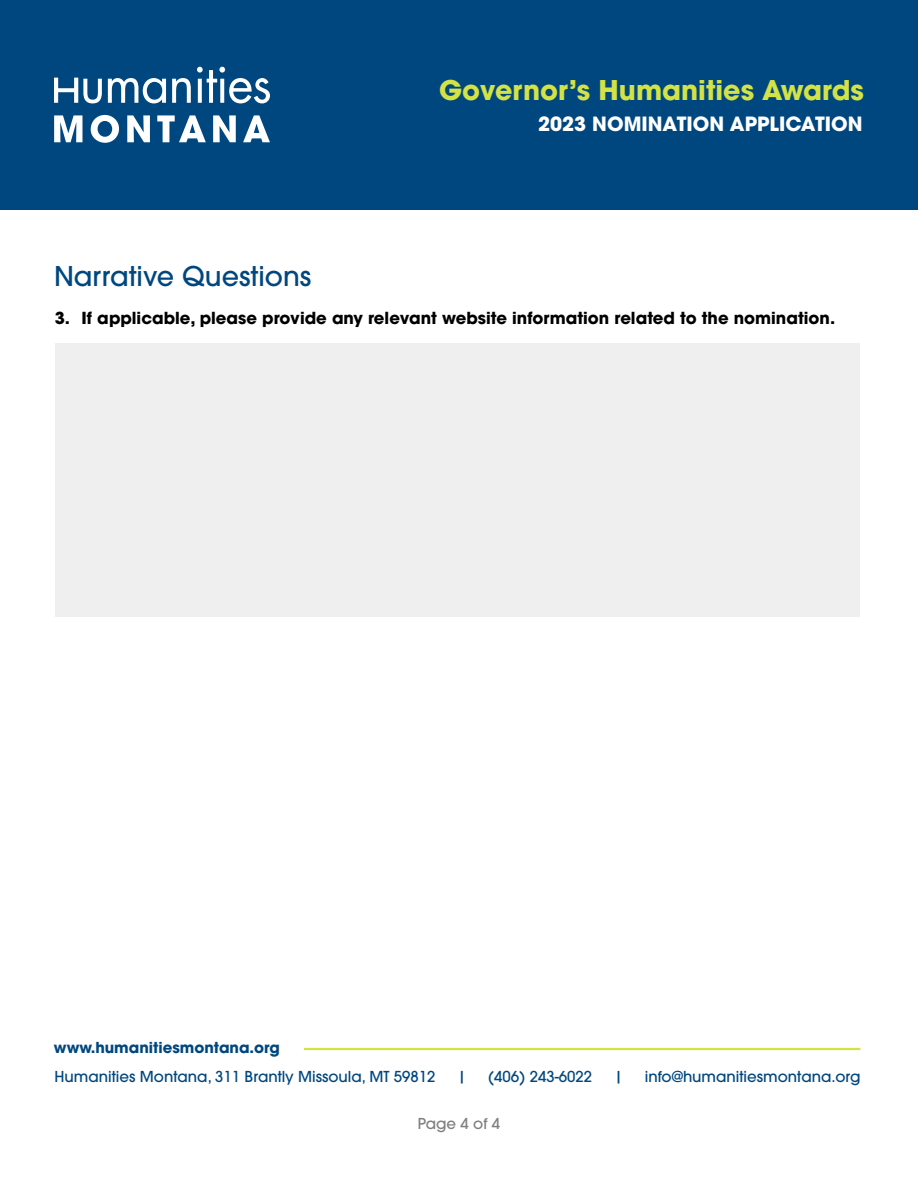
<style>
.page{position:relative;width:918px;height:1188px;background:#fff}
.page>*{position:absolute;margin:0;border:0;box-sizing:border-box;transform-origin:0 0}
.t1{font:700 27px "ITC Avant Garde Pro";color:#d3e244}
.t2{font:500 27px "ITC Avant Garde Pro";color:#00477f}
.t3{font:700 19.5px "ITC Avant Garde Pro";color:#fff}
.t4{font:700 16.5px "ITC Avant Garde Pro";color:#000}
.t5{font:500 15px "ITC Avant Garde Pro";color:#00477f}
.t6{font:700 15px "ITC Avant Garde Pro";color:#00477f}
.t7{font:500 15px "ITC Avant Garde Pro";letter-spacing:-.005em;color:#808080}
</style>
<div class="page">
<div style="left:0;top:0;width:918px;height:209px;background:#00477f"></div>
<svg style="left:54px;top:78px;width:48px;height:25px"></svg>
<svg style="left:108px;top:78px;width:58px;height:25px"></svg>
<svg style="left:172px;top:78px;width:19px;height:25px"></svg>
<svg style="left:197px;top:67px;width:73px;height:36px"></svg>
<svg style="left:54px;top:115px;width:28px;height:27px"></svg>
<svg style="left:91px;top:115px;width:28px;height:28px"></svg>
<svg style="left:127px;top:115px;width:23px;height:27px"></svg>
<svg style="left:157px;top:115px;width:49px;height:27px"></svg>
<svg style="left:213px;top:115px;width:23px;height:27px"></svg>
<svg style="left:243px;top:115px;width:27px;height:27px"></svg>
<hr style="left:304px;top:1048px;width:556px;height:2px;background:#d3e244">
<div style="left:55px;top:343px;width:805px;height:274px;background:#efefef"></div>
<h1 class="t1" style="left:439px;top:72px;width:426px">Governor’s Humanities Awards</h1>
<h2 class="t3" style="left:538px;top:111px;width:326px">2023 NOMINATION APPLICATION</h2>
<h1 class="t2" style="left:54px;top:259px;width:259px">Narrative Questions</h1>
<p class="t4" style="left:55px;top:306px;width:782px">3. If applicable, please provide any relevant website information related to the nomination.</p>
<p class="t6" style="left:54px;top:1037px;width:228px">www.humanitiesmontana.org</p>
<p class="t5" style="left:54px;top:1067px;width:383px">Humanities Montana, 311 Brantly Missoula, MT 59812</p>
<p class="t5" style="left:458px;top:1067px;width:10px">|</p>
<p class="t5" style="left:488px;top:1067px;width:106px">(406) 243-6022</p>
<p class="t5" style="left:614px;top:1067px;width:10px">|</p>
<p class="t5" style="left:645px;top:1067px;width:217px">info@humanitiesmontana.org</p>
<p class="t7" style="left:418px;top:1114px;width:84px">Page 4 of 4</p>
</div>
